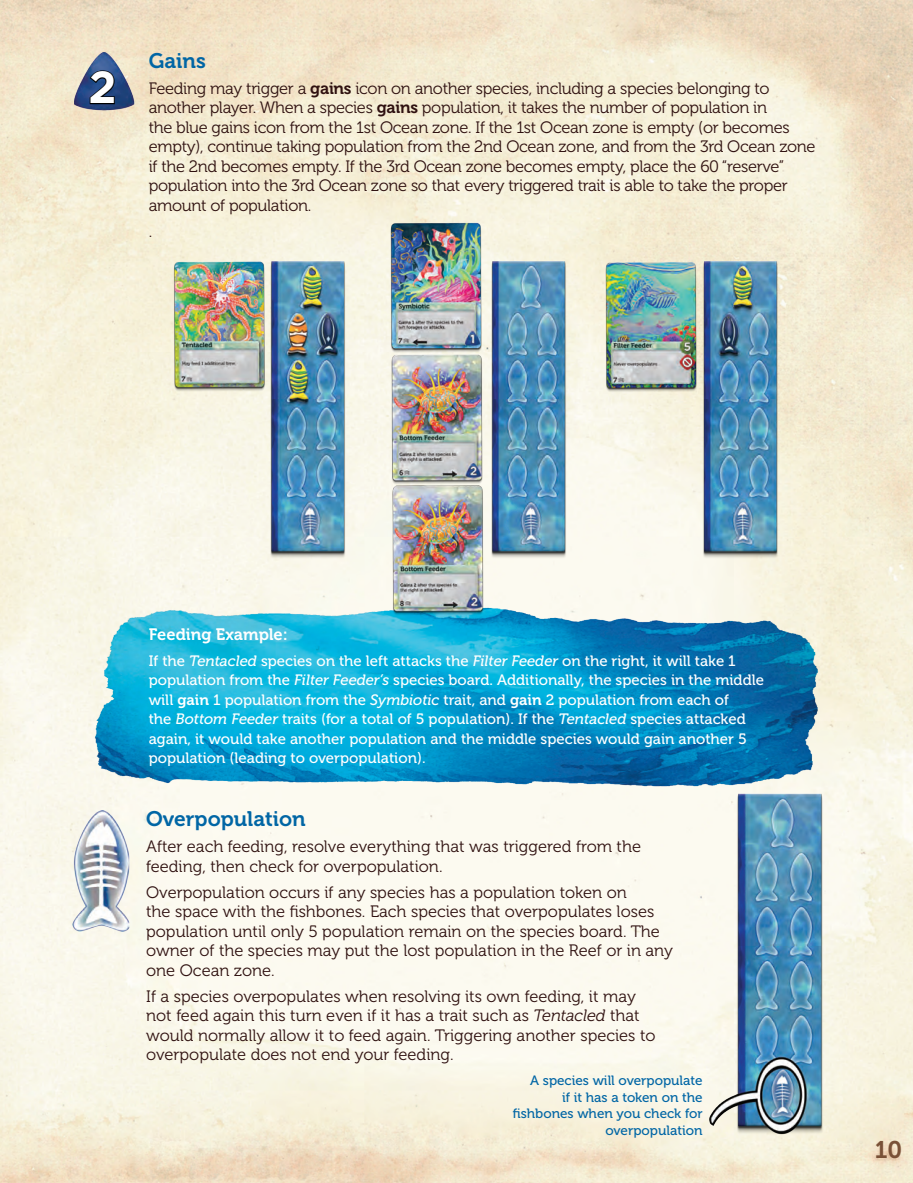
<style>
.page{position:relative;width:913px;height:1183px;background:#fff}
.page>*{position:absolute;margin:0;border:0;box-sizing:border-box;transform-origin:0 0}
.t1{font:700 45px "Gotham";color:#fff}
.Body_1{font:24px "Museo 700";color:#7a5137}
.Body_1-2{font:21px "Museo 700";color:#0166a5}
.Body_1-3{font:16.5px/19.5px "Museo 300";letter-spacing:-.01em;color:#2f1110}
.Body_1-4{font:16.5px "Museo 700";color:#fff}
.Body_1-5{font:15px/19.5px "Museo 500";color:#fff}
.bullets_2{font:13.5px/16.5px "Museo 500";color:#0166a5;text-align:right}
.s1{font-family:"Museo 700"}
.s2{font-style:italic}
</style>
<div class="page">
<img style="left:87px;top:606px;width:739px;height:181px">
<img style="left:73px;top:811px;width:57px;height:120px">
<img style="left:653px;top:762px;width:252px;height:402px">
<img style="left:74px;top:52px;width:60px;height:60px">
<svg style="left:88px;top:69px;width:28px;height:36px"></svg>
<img style="left:159px;top:217px;width:652px;height:441px">
<p class="t1" style="left:88px;top:61px;width:30px">2</p>
<p class="Body_1-2" style="left:149px;top:49px;width:59px">Gains</p>
<p class="Body_1-3" style="left:149px;top:79px;width:668px">Feeding may trigger a <span class="s1">gains</span> icon on another species, including a species belonging to another player. When a species <span class="s1">gains</span> population, it takes the number of population in<br>the blue gains icon from the 1st Ocean zone. If the 1st Ocean zone is empty (or becomes empty), continue taking population from the 2nd Ocean zone, and from the 3rd Ocean zone if the 2nd becomes empty. If the 3rd Ocean zone becomes empty, place the 60 “reserve” population into the 3rd Ocean zone so that every triggered trait is able to take the proper amount of population.</p>
<p class="Body_1-3" style="left:149px;top:222px;width:5px">.</p>
<p class="Body_1-4" style="left:149px;top:625px;width:141px">Feeding Example:</p>
<p class="Body_1-5" style="left:149px;top:651px;width:617px">If the <span class="s2">Tentacled</span> species on the left attacks the <span class="s2">Filter Feeder</span> on the right, it will take 1 population from the <span class="s2">Filter Feeder’s</span> species board. Additionally, the species in the middle will <span class="s1">gain</span> 1 population from the <span class="s2">Symbiotic</span> trait, and <span class="s1">gain</span> 2 population from each of<br>the <span class="s2">Bottom Feeder</span> traits (for a total of 5 population). If the <span class="s2">Tentacled</span> species attacked again, it would take another population and the middle species would gain another 5 population (leading to overpopulation).</p>
<p class="Body_1-2" style="left:146px;top:808px;width:161px">Overpopulation</p>
<p class="Body_1-3" style="left:146px;top:837px;width:496px">After each feeding, resolve everything that was triggered from the feeding, then check for overpopulation.</p>
<p class="Body_1-3" style="left:146px;top:883px;width:528px">Overpopulation occurs if any species has a population token on<br>the space with the fishbones. Each species that overpopulates loses population until only 5 population remain on the species board. The owner of the species may put the lost population in the Reef or in any one Ocean zone.</p>
<p class="Body_1-3" style="left:146px;top:987px;width:511px">If a species overpopulates when resolving its own feeding, it may not feed again this turn even if it has a trait such as <span class="s2">Tentacled</span> that would normally allow it to feed again. Triggering another species to overpopulate does not end your feeding.</p>
<p class="bullets_2" style="left:513px;top:1073px;width:191px">A species will overpopulate<br>if it has a token on the fishbones when you check for overpopulation</p>
<p class="Body_1" style="left:875px;top:1136px;width:29px">10</p>
</div>
